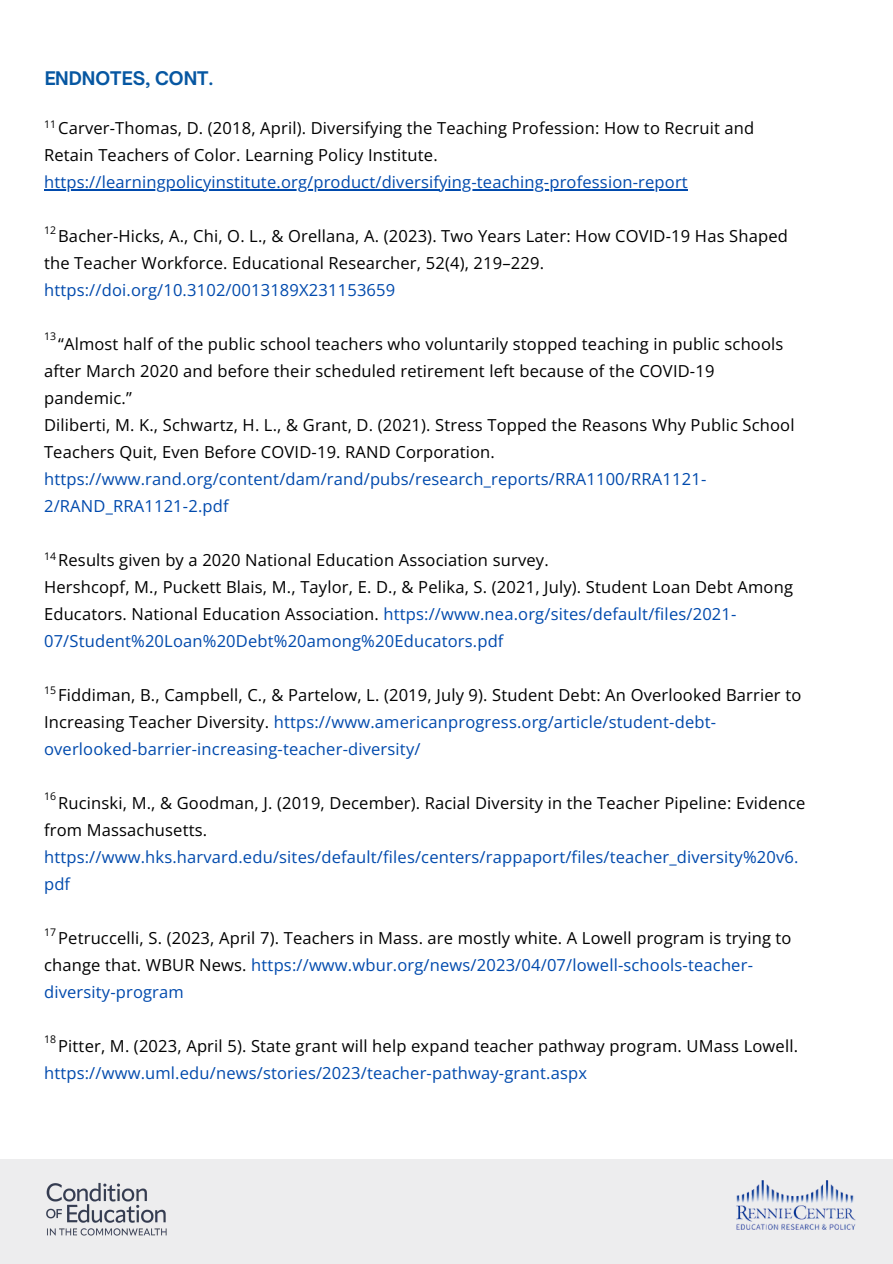
<style>
.page{position:relative;width:893px;height:1264px;background:#fff}
.page>*{position:absolute;margin:0;border:0;box-sizing:border-box;transform-origin:0 0}
.t1{font:700 18px "Open Sauce One";color:#0455a1}
.t2{font:16.5px/27px "Open Sans";letter-spacing:.01em;color:#000}
.t3{font:16.5px "Open Sans";letter-spacing:.01em;color:#004aad}
.t4{font:10.5px "Open Sans";color:#000}
.s1{color:#fff}
.s2{color:#004aad}
</style>
<div class="page">
<hr style="left:44px;top:189px;width:644px;height:1px;background:#004aad">
<div style="left:0;top:1159px;width:892px;height:104px;background:#ededee"></div>
<img style="left:736px;top:1180px;width:119px;height:49px">
<img style="left:46px;top:1182px;width:121px;height:54px">
<p class="t1" style="left:44px;top:67px;width:170px">ENDNOTES, CONT.</p>
<h1 class="t2" style="left:44px;top:114px;width:711px"><span class="s1">&gt;</span> Carver-Thomas, D. (2018, April). Diversifying the Teaching Profession: How to Recruit and<br>Retain Teachers of Color. Learning Policy Institute.</h1>
<p class="t3" style="left:44px;top:170px;width:645px">https://learningpolicyinstitute.org/product/diversifying-teaching-profession-report</p>
<p class="t2" style="left:44px;top:222px;width:745px"><span class="s1">&gt;</span> Bacher-Hicks, A., Chi, O. L., &amp; Orellana, A. (2023). Two Years Later: How COVID-19 Has Shaped the Teacher Workforce. Educational Researcher, 52(4), 219–229.</p>
<p class="t3" style="left:44px;top:278px;width:353px">https://doi.org/10.3102/0013189X231153659</p>
<p class="t2" style="left:44px;top:330px;width:740px"><span class="s1">&gt;</span> “Almost half of the public school teachers who voluntarily stopped teaching in public schools after March 2020 and before their scheduled retirement left because of the COVID-19</p>
<p class="t2" style="left:44px;top:384px;width:752px">pandemic.”<br>Diliberti, M. K., Schwartz, H. L., &amp; Grant, D. (2021). Stress Topped the Reasons Why Public School Teachers Quit, Even Before COVID-19. RAND Corporation. <span class="s2">https://www.rand.org/content/dam/rand/pubs/research_reports/RRA1100/RRA1121-</span></p>
<p class="t3" style="left:44px;top:494px;width:186px">2/RAND_RRA1121-2.pdf</p>
<p class="t2" style="left:44px;top:546px;width:506px"><span class="s1">&gt;</span> Results given by a 2020 National Education Association survey.</p>
<p class="t2" style="left:44px;top:573px;width:750px">Hershcopf, M., Puckett Blais, M., Taylor, E. D., &amp; Pelika, S. (2021, July). Student Loan Debt Among<br>Educators. National Education Association. <span class="s2">https://www.nea.org/sites/default/files/2021-<br>07/Student%20Loan%20Debt%20among%20Educators.pdf</span></p>
<p class="t2" style="left:44px;top:681px;width:758px"><span class="s1">&gt;</span> Fiddiman, B., Campbell, C., &amp; Partelow, L. (2019, July 9). Student Debt: An Overlooked Barrier to<br>Increasing Teacher Diversity. <span class="s2">https://www.americanprogress.org/article/student-debt&shy;overlooked-barrier-increasing-teacher-diversity/</span></p>
<p class="t2" style="left:44px;top:789px;width:763px"><span class="s1">&gt;</span> Rucinski, M., &amp; Goodman, J. (2019, December). Racial Diversity in the Teacher Pipeline: Evidence from Massachusetts. <span class="s2">https://www.hks.harvard.edu/sites/default/files/centers/rappaport/files/teacher_diversity%20v6. pdf</span></p>
<p class="t2" style="left:44px;top:924px;width:749px"><span class="s1">&gt;</span> Petruccelli, S. (2023, April 7). Teachers in Mass. are mostly white. A Lowell program is trying to change that. WBUR News. <span class="s2">https://www.wbur.org/news/2023/04/07/lowell-schools-teacher&shy;diversity-program</span></p>
<p class="t2" style="left:44px;top:1032px;width:755px"><span class="s1">&gt;</span> Pitter, M. (2023, April 5). State grant will help expand teacher pathway program. UMass Lowell. <span class="s2">https://www.uml.edu/news/stories/2023/teacher-pathway-grant.aspx</span></p>
<p class="t4" style="left:44px;top:117px;width:13px">11</p>
<p class="t4" style="left:44px;top:223px;width:13px">12</p>
<p class="t4" style="left:44px;top:329px;width:13px">13</p>
<p class="t4" style="left:44px;top:548px;width:13px">14</p>
<p class="t4" style="left:44px;top:682px;width:13px">15</p>
<p class="t4" style="left:44px;top:789px;width:13px">16</p>
<p class="t4" style="left:44px;top:925px;width:13px">17</p>
<p class="t4" style="left:44px;top:1031px;width:13px">18</p>
</div>
